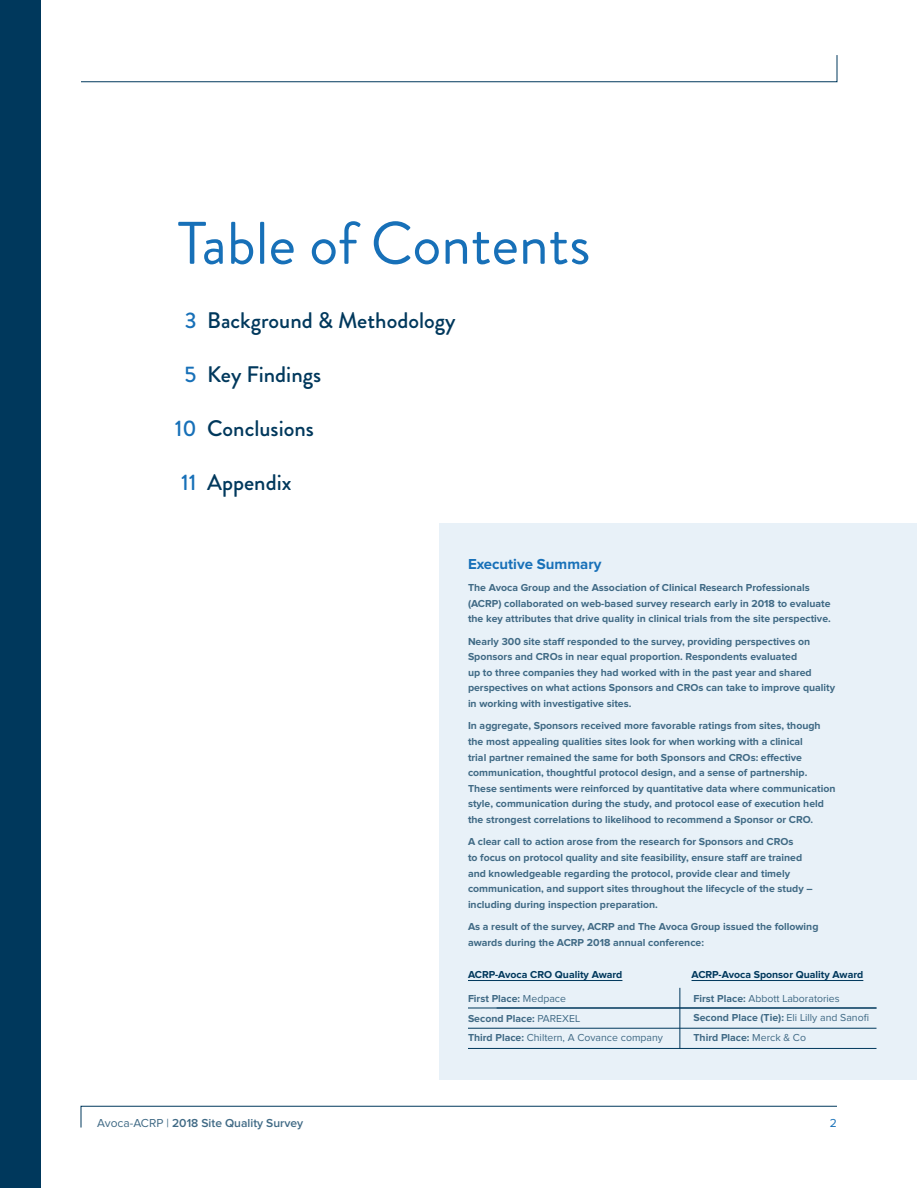
<style>
.page{position:relative;width:918px;height:1188px;background:#fff}
.page>*{position:absolute;margin:0;border:0;box-sizing:border-box;transform-origin:0 0}
.t1{font:60px "Brandon Grotesque";color:#1770b8}
.t2{font:500 22.5px "Brandon Grotesque";color:#00385c}
.t3{font:500 22.5px "Brandon Grotesque";color:#1770b8}
.t4{font:700 15px "Proxima Nova";color:#1770b8}
.t5{font:600 12px "Proxima Nova";color:#406a85}
.t6{font:12px "Proxima Nova";color:#1770b8}
.t7{font:700 10.5px/15.6px "Proxima Nova";color:#406a85}
.t8{font:10.5px/19.4px "Proxima Nova";color:#406a85}
.t9{font:700 10.5px "Proxima Nova";color:#00385c}
.s1{font-weight:700}
.s2{font-weight:400}
</style>
<div class="page">
<svg style="left:81px;top:55px;width:757px;height:27px"></svg>
<svg style="left:80px;top:1106px;width:757px;height:22px"></svg>
<div style="left:440px;top:523px;width:477px;height:556px;background:#e8f1f8"></div>
<div style="left:0;top:0;width:40px;height:1188px;background:#00385c"></div>
<hr style="left:468px;top:980px;width:154px;height:1px;background:#00385c">
<hr style="left:692px;top:980px;width:171px;height:1px;background:#00385c">
<hr style="left:468px;top:1028px;width:409px;height:1px;background:#00385c">
<hr style="left:468px;top:1048px;width:409px;height:1px;background:#00385c">
<hr style="left:468px;top:1008px;width:409px;height:1px;background:#00385c">
<hr style="left:680px;top:988px;width:1px;height:61px;background:#00385c">
<h1 class="t1" style="left:178px;top:202px;width:414px">Table of Contents</h1>
<h2 class="t3" style="left:185px;top:304px;width:13px">3</h2>
<h2 class="t3" style="left:185px;top:358px;width:13px">5</h2>
<h2 class="t3" style="left:175px;top:412px;width:23px">10</h2>
<h2 class="t3" style="left:181px;top:466px;width:17px">11</h2>
<h2 class="t2" style="left:207px;top:304px;width:250px">Background &amp; Methodology</h2>
<h2 class="t2" style="left:207px;top:358px;width:115px">Key Findings</h2>
<h2 class="t2" style="left:207px;top:412px;width:108px">Conclusions</h2>
<h2 class="t2" style="left:207px;top:466px;width:86px">Appendix</h2>
<h3 class="t4" style="left:468px;top:557px;width:135px">Executive Summary</h3>
<p class="t7" style="left:468px;top:580px;width:364px">The Avoca Group and the Association of Clinical Research Professionals (ACRP) collaborated on web-based survey research early in 2018 to evaluate the key attributes that drive quality in clinical trials from the site perspective.</p>
<p class="t7" style="left:468px;top:634px;width:369px">Nearly 300 site staff responded to the survey, providing perspectives on Sponsors and CROs in near equal proportion. Respondents evaluated<br>up to three companies they had worked with in the past year and shared perspectives on what actions Sponsors and CROs can take to improve quality in working with investigative sites.</p>
<p class="t7" style="left:468px;top:719px;width:369px">In aggregate, Sponsors received more favorable ratings from sites, though the most appealing qualities sites look for when working with a clinical<br>trial partner remained the same for both Sponsors and CROs: effective communication, thoughtful protocol design, and a sense of partnership.<br>These sentiments were reinforced by quantitative data where communication style, communication during the study, and protocol ease of execution held the strongest correlations to likelihood to recommend a Sponsor or CRO.</p>
<p class="t7" style="left:468px;top:835px;width:346px">A clear call to action arose from the research for Sponsors and CROs<br>to focus on protocol quality and site feasibility, ensure staff are trained and knowledgeable regarding the protocol, provide clear and timely communication, and support sites throughout the lifecycle of the study – including during inspection preparation.</p>
<p class="t7" style="left:468px;top:919px;width:352px">As a result of the survey, ACRP and The Avoca Group issued the following awards during the ACRP 2018 annual conference:</p>
<p class="t9" style="left:468px;top:969px;width:156px">ACRP-Avoca CRO Quality Award</p>
<p class="t9" style="left:692px;top:969px;width:173px">ACRP-Avoca Sponsor Quality Award</p>
<p class="t8" style="left:694px;top:989px;width:177px"><span class="s1">First Place:</span> Abbott Laboratories<br><span class="s1">Second Place (Tie):</span> Eli Lilly and Sanofi<br><span class="s1">Third Place:</span> Merck &amp; Co</p>
<p class="t8" style="left:468px;top:989px;width:197px"><span class="s1">First Place:</span> Medpace<br><span class="s1">Second Place:</span> PAREXEL<br><span class="s1">Third Place:</span> Chiltern, A Covance company</p>
<p class="t5" style="left:97px;top:1117px;width:207px"><span class="s2">Avoca-ACRP |</span> 2018 Site Quality Survey</p>
<p class="t6" style="left:830px;top:1117px;width:9px">2</p>
</div>
